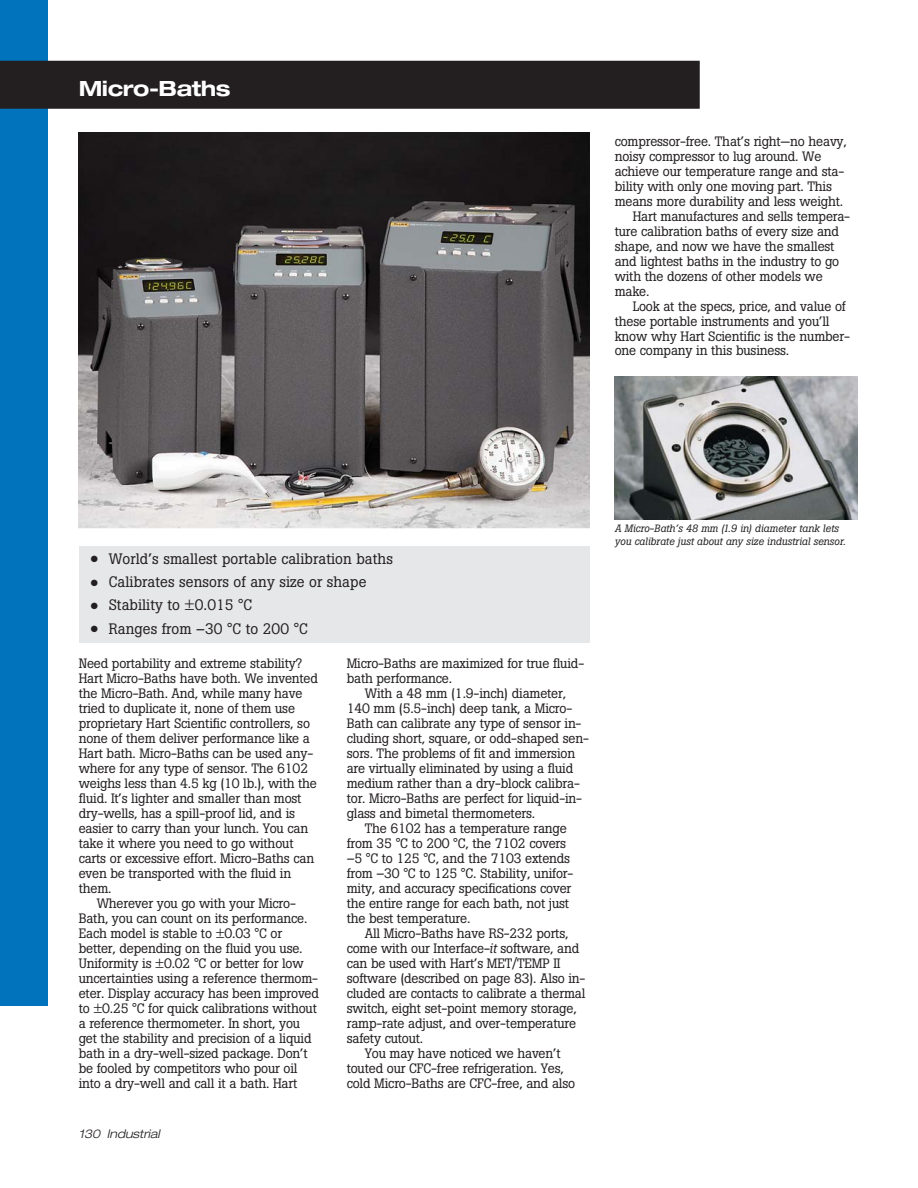
<style>
.page{position:relative;width:918px;height:1188px;background:#fff}
.page>*{position:absolute;margin:0;border:0;box-sizing:border-box;transform-origin:0 0}
.t1{font:700 expanded 21px "Helvetica Neue";letter-spacing:-.025em;color:#fff}
.t2{font:15px "Boton";letter-spacing:.005em;color:#231f20}
.t3{font:13.5px/15px "Boton";letter-spacing:-.015em;color:#231f20}
.t4{font:italic 300 12px "Helvetica Neue LT Std Lt Ext";color:#231f20}
.t5{font:italic 10.5px/13px "Boton";color:#231f20}
.s1{font-style:italic}
</style>
<div class="page">
<div style="left:0;top:1px;width:47px;height:1005px;background:#0073bc"></div>
<div style="left:0;top:61px;width:700px;height:48px;background:#231f20"></div>
<img style="left:79px;top:133px;width:510px;height:396px">
<div style="left:79px;top:547px;width:511px;height:23px;background:#e6e7e8"></div>
<div style="left:79px;top:570px;width:511px;height:23px;background:#e6e7e8"></div>
<div style="left:79px;top:593px;width:511px;height:23px;background:#e6e7e8"></div>
<div style="left:79px;top:616px;width:511px;height:27px;background:#e6e7e8"></div>
<img style="left:615px;top:376px;width:242px;height:143px">
<h1 class="t1" style="left:79px;top:81px;width:153px">Micro-Baths</h1>
<p class="t3" style="left:615px;top:135px;width:234px">compressor-free. That’s right—no heavy,</p>
<p class="t3" style="left:615px;top:150px;width:208px">noisy compressor to lug around. We</p>
<p class="t3" style="left:615px;top:165px;width:231px">achieve our temperature range and sta-</p>
<p class="t3" style="left:615px;top:180px;width:219px">bility with only one moving part. This</p>
<p class="t3" style="left:615px;top:195px;width:230px">means more durability and less weight.</p>
<p class="t3" style="left:633px;top:210px;width:219px">Hart manufactures and sells tempera-</p>
<p class="t3" style="left:615px;top:225px;width:226px">ture calibration baths of every size and</p>
<p class="t3" style="left:615px;top:240px;width:221px">shape, and now we have the smallest</p>
<p class="t3" style="left:615px;top:255px;width:226px">and lightest baths in the industry to go</p>
<p class="t3" style="left:615px;top:270px;width:209px">with the dozens of other models we</p>
<p class="t3" style="left:615px;top:285px;width:36px">make.</p>
<p class="t3" style="left:633px;top:300px;width:215px">Look at the specs, price, and value of</p>
<p class="t3" style="left:615px;top:315px;width:216px">these portable instruments and you’ll</p>
<p class="t3" style="left:615px;top:330px;width:237px">know why Hart Scientific is the number-</p>
<p class="t3" style="left:615px;top:345px;width:176px">one company in this business.</p>
<p class="t2" style="left:91px;top:553px;width:304px">● World’s smallest portable calibration baths</p>
<p class="t2" style="left:91px;top:577px;width:277px">● Calibrates sensors of any size or shape</p>
<p class="t2" style="left:91px;top:600px;width:163px">● Stability to ±0.015 °C</p>
<p class="t2" style="left:91px;top:623px;width:219px">● Ranges from –30 °C to 200 °C</p>
<p class="t3" style="left:79px;top:657px;width:225px">Need portability and extreme stability?</p>
<p class="t3" style="left:79px;top:672px;width:241px">Hart Micro-Baths have both. We invented</p>
<p class="t3" style="left:79px;top:687px;width:225px">the Micro-Bath. And, while many have</p>
<p class="t3" style="left:79px;top:702px;width:218px">tried to duplicate it, none of them use</p>
<p class="t3" style="left:79px;top:717px;width:233px">proprietary Hart Scientific controllers, so</p>
<p class="t3" style="left:79px;top:732px;width:233px">none of them deliver performance like a</p>
<p class="t3" style="left:79px;top:747px;width:236px">Hart bath. Micro-Baths can be used any-</p>
<p class="t3" style="left:79px;top:762px;width:231px">where for any type of sensor. The 6102</p>
<p class="t3" style="left:79px;top:777px;width:240px">weighs less than 4.5 kg (10 lb.), with the</p>
<p class="t3" style="left:79px;top:792px;width:224px">fluid. It’s lighter and smaller than most</p>
<p class="t3" style="left:79px;top:807px;width:218px">dry-wells, has a spill-proof lid, and is</p>
<p class="t3" style="left:79px;top:822px;width:231px">easier to carry than your lunch. You can</p>
<p class="t3" style="left:79px;top:837px;width:216px">take it where you need to go without</p>
<p class="t3" style="left:79px;top:852px;width:237px">carts or excessive effort. Micro-Baths can</p>
<p class="t3" style="left:79px;top:867px;width:214px">even be transported with the fluid in</p>
<p class="t3" style="left:79px;top:882px;width:34px">them.</p>
<p class="t3" style="left:97px;top:897px;width:201px">Wherever you go with your Micro-</p>
<p class="t3" style="left:79px;top:912px;width:230px">Bath, you can count on its performance.</p>
<p class="t3" style="left:79px;top:927px;width:205px">Each model is stable to ±0.03 °C or</p>
<p class="t3" style="left:79px;top:942px;width:225px">better, depending on the fluid you use.</p>
<p class="t3" style="left:79px;top:957px;width:226px">Uniformity is ±0.02 °C or better for low</p>
<p class="t3" style="left:79px;top:972px;width:241px">uncertainties using a reference thermom-</p>
<p class="t3" style="left:79px;top:987px;width:242px">eter. Display accuracy has been improved</p>
<p class="t3" style="left:79px;top:1002px;width:240px">to ±0.25 °C for quick calibrations without</p>
<p class="t3" style="left:79px;top:1017px;width:223px">a reference thermometer. In short, you</p>
<p class="t3" style="left:79px;top:1032px;width:234px">get the stability and precision of a liquid</p>
<p class="t3" style="left:79px;top:1047px;width:230px">bath in a dry-well-sized package. Don’t</p>
<p class="t3" style="left:79px;top:1062px;width:220px">be fooled by competitors who pour oil</p>
<p class="t3" style="left:79px;top:1077px;width:220px">into a dry-well and call it a bath. Hart</p>
<p class="t4" style="left:79px;top:1127px;width:82px">130 Industrial</p>
<p class="t3" style="left:347px;top:657px;width:239px">Micro-Baths are maximized for true fluid&shy;bath performance.</p>
<p class="t3" style="left:365px;top:687px;width:203px">With a 48 mm (1.9-inch) diameter,</p>
<p class="t3" style="left:347px;top:702px;width:227px">140 mm (5.5-inch) deep tank, a Micro-</p>
<p class="t3" style="left:347px;top:717px;width:236px">Bath can calibrate any type of sensor in-</p>
<p class="t3" style="left:347px;top:732px;width:244px">cluding short, square, or odd-shaped sen-</p>
<p class="t3" style="left:347px;top:747px;width:230px">sors. The problems of fit and immersion</p>
<p class="t3" style="left:347px;top:762px;width:228px">are virtually eliminated by using a fluid</p>
<p class="t3" style="left:347px;top:777px;width:235px">medium rather than a dry-block calibra-</p>
<p class="t3" style="left:347px;top:792px;width:237px">tor. Micro-Baths are perfect for liquid-in-</p>
<p class="t3" style="left:347px;top:807px;width:190px">glass and bimetal thermometers.</p>
<p class="t3" style="left:365px;top:822px;width:203px">The 6102 has a temperature range</p>
<p class="t3" style="left:347px;top:837px;width:221px">from 35 °C to 200 °C, the 7102 covers</p>
<p class="t3" style="left:347px;top:852px;width:225px">–5 °C to 125 °C, and the 7103 extends</p>
<p class="t3" style="left:347px;top:867px;width:228px">from –30 °C to 125 °C. Stability, unifor-</p>
<p class="t3" style="left:347px;top:882px;width:226px">mity, and accuracy specifications cover</p>
<p class="t3" style="left:347px;top:897px;width:224px">the entire range for each bath, not just</p>
<p class="t3" style="left:347px;top:912px;width:125px">the best temperature.</p>
<p class="t3" style="left:365px;top:927px;width:205px">All Micro-Baths have RS-232 ports,</p>
<p class="t3" style="left:347px;top:942px;width:234px">come with our Interface<span class="s1">-it</span> software, and</p>
<p class="t3" style="left:347px;top:957px;width:215px">can be used with Hart’s MET/TEMP II</p>
<p class="t3" style="left:347px;top:972px;width:240px">software (described on page 83). Also in-</p>
<p class="t3" style="left:347px;top:987px;width:240px">cluded are contacts to calibrate a thermal</p>
<p class="t3" style="left:347px;top:1002px;width:231px">switch, eight set-point memory storage,</p>
<p class="t3" style="left:347px;top:1017px;width:231px">ramp-rate adjust, and over-temperature</p>
<p class="t3" style="left:347px;top:1032px;width:78px">safety cutout.</p>
<p class="t3" style="left:365px;top:1047px;width:197px">You may have noticed we haven’t</p>
<p class="t3" style="left:347px;top:1062px;width:219px">touted our CFC-free refrigeration. Yes,</p>
<p class="t3" style="left:347px;top:1077px;width:230px">cold Micro-Baths are CFC-free, and also</p>
<p class="t5" style="left:615px;top:523px;width:233px">A Micro-Bath’s 48 mm (1.9 in) diameter tank lets you calibrate just about any size industrial sensor.</p>
</div>
